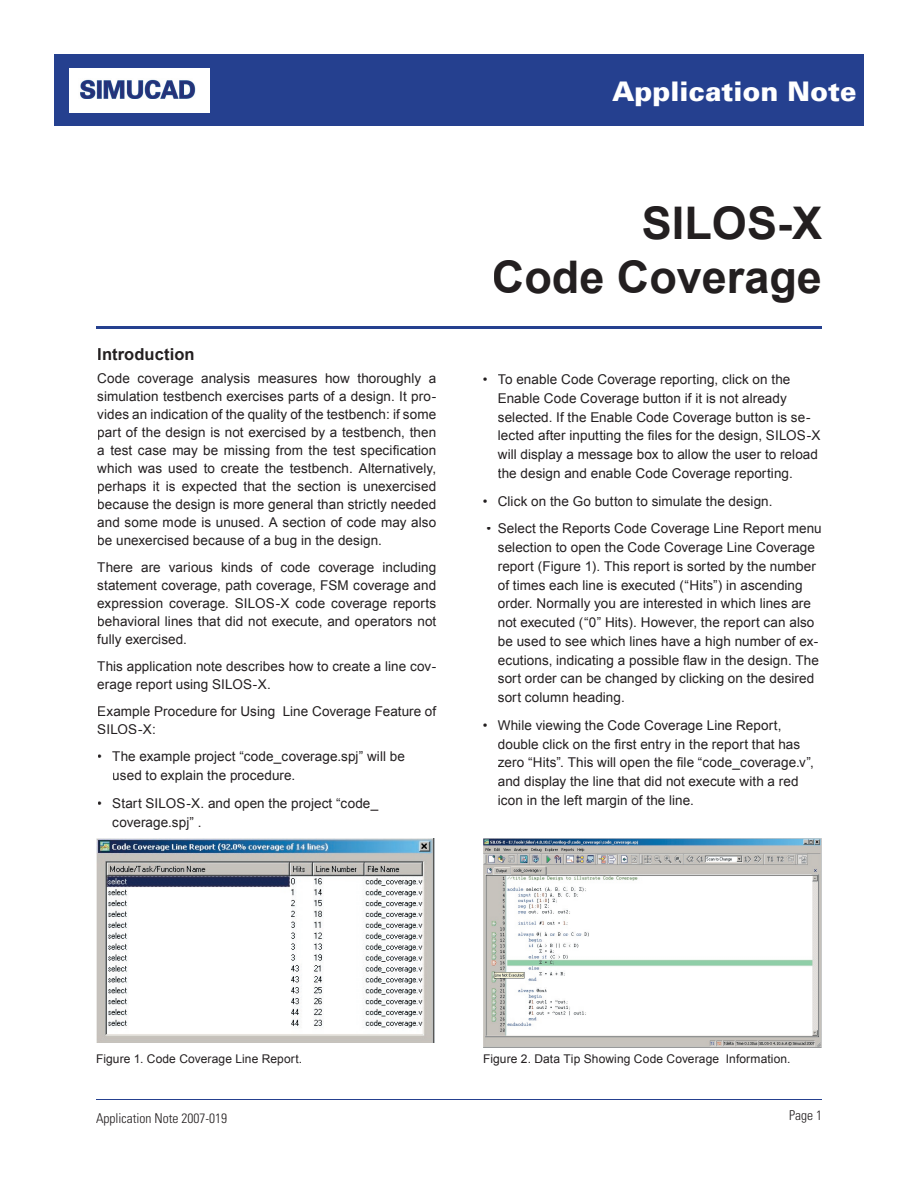
<style>
.page{position:relative;width:918px;height:1188px;background:#fff}
.page>*{position:absolute;margin:0;border:0;box-sizing:border-box;transform-origin:0 0}
.t1{font:700 45px/54px "Arial";color:#231f20;text-align:right}
.t2{font:900 27px "Univers";color:#fff}
.t3{font:700 16.5px "Arial";letter-spacing:.005em;color:#231f20}
.t4{font:13.5px/18.8px "Arial";letter-spacing:.005em;color:#231f20}
.t5{font:300 condensed 13.5px "Univers";color:#231f20}
.t6{font:12px "Arial";letter-spacing:.01em;color:#231f20}
</style>
<div class="page">
<hr style="left:96px;top:1099px;width:726px;height:1px;background:#25408f">
<div style="left:54px;top:54px;width:810px;height:72px;background:#25408f"></div>
<div style="left:70px;top:68px;width:140px;height:45px;background:#fff"></div>
<img style="left:80px;top:79px;width:116px;height:19px">
<hr style="left:96px;top:326px;width:726px;height:3px;background:#25408f">
<img style="left:96px;top:839px;width:339px;height:203px">
<img style="left:483px;top:839px;width:339px;height:208px">
<h2 class="t2" style="left:612px;top:74px;width:246px">Application Note</h2>
<p class="t3" style="left:97px;top:345px;width:99px">Introduction</p>
<p class="t4" style="left:97px;top:369px;width:341px;line-height:18px;text-align:justify">Code coverage analysis measures how thoroughly a simulation testbench exercises parts of a design. It pro&shy;vides an indication of the quality of the testbench: if some part of the design is not exercised by a testbench, then a test case may be missing from the test specification which was used to create the testbench. Alternatively, perhaps it is expected that the section is unexercised because the design is more general than strictly needed and some mode is unused. A section of code may also be unexercised because of a bug in the design.</p>
<p class="t4" style="left:97px;top:558px;width:340px;line-height:18px;text-align:justify">There are various kinds of code coverage including statement coverage, path coverage, FSM coverage and expression coverage. SILOS-X code coverage reports behavioral lines that did not execute, and operators not fully exercised.</p>
<p class="t4" style="left:97px;top:657px;width:340px;line-height:18px">This application note describes how to create a line cov&shy;erage report using SILOS-X.</p>
<p class="t4" style="left:97px;top:702px;width:340px;line-height:18px">Example Procedure for Using Line Coverage Feature of<br>SILOS-X:</p>
<p class="t4" style="left:112px;top:747px;width:294px;text-indent:-15px">• The example project “code_coverage.spj” will be used to explain the procedure.</p>
<p class="t4" style="left:112px;top:794px;width:267px;text-indent:-15px">• Start SILOS-X. and open the project “code_ coverage.spj” .</p>
<h1 class="t1" style="left:492px;top:196px;width:332px">SILOS-X<br>Code Coverage</h1>
<p class="t4" style="left:498px;top:370px;width:324px;text-indent:-15px">• To enable Code Coverage reporting, click on the Enable Code Coverage button if it is not already selected. If the Enable Code Coverage button is se&shy;lected after inputting the files for the design, SILOS-X will display a message box to allow the user to reload the design and enable Code Coverage reporting.</p>
<p class="t4" style="left:483px;top:492px;width:291px">• Click on the Go button to simulate the design.</p>
<p class="t4" style="left:498px;top:519px;width:325px;text-indent:-11px">• Select the Reports Code Coverage Line Report menu selection to open the Code Coverage Line Coverage report (Figure 1). This report is sorted by the number of times each line is executed (“Hits”) in ascending order. Normally you are interested in which lines are not executed (“0” Hits). However, the report can also be used to see which lines have a high number of ex&shy;ecutions, indicating a possible flaw in the design. The sort order can be changed by clicking on the desired sort column heading.</p>
<p class="t4" style="left:498px;top:716px;width:318px;text-indent:-15px">• While viewing the Code Coverage Line Report, double click on the first entry in the report that has zero “Hits”. This will open the file “code_coverage.v”, and display the line that did not execute with a red icon in the left margin of the line.</p>
<p class="t6" style="left:96px;top:1052px;width:208px">Figure 1. Code Coverage Line Report.</p>
<p class="t6" style="left:483px;top:1052px;width:309px">Figure 2. Data Tip Showing Code Coverage Information.</p>
<p class="t5" style="left:96px;top:1110px;width:133px">Application Note 2007-019</p>
<p class="t5" style="left:789px;top:1107px;width:34px">Page 1</p>
</div>
